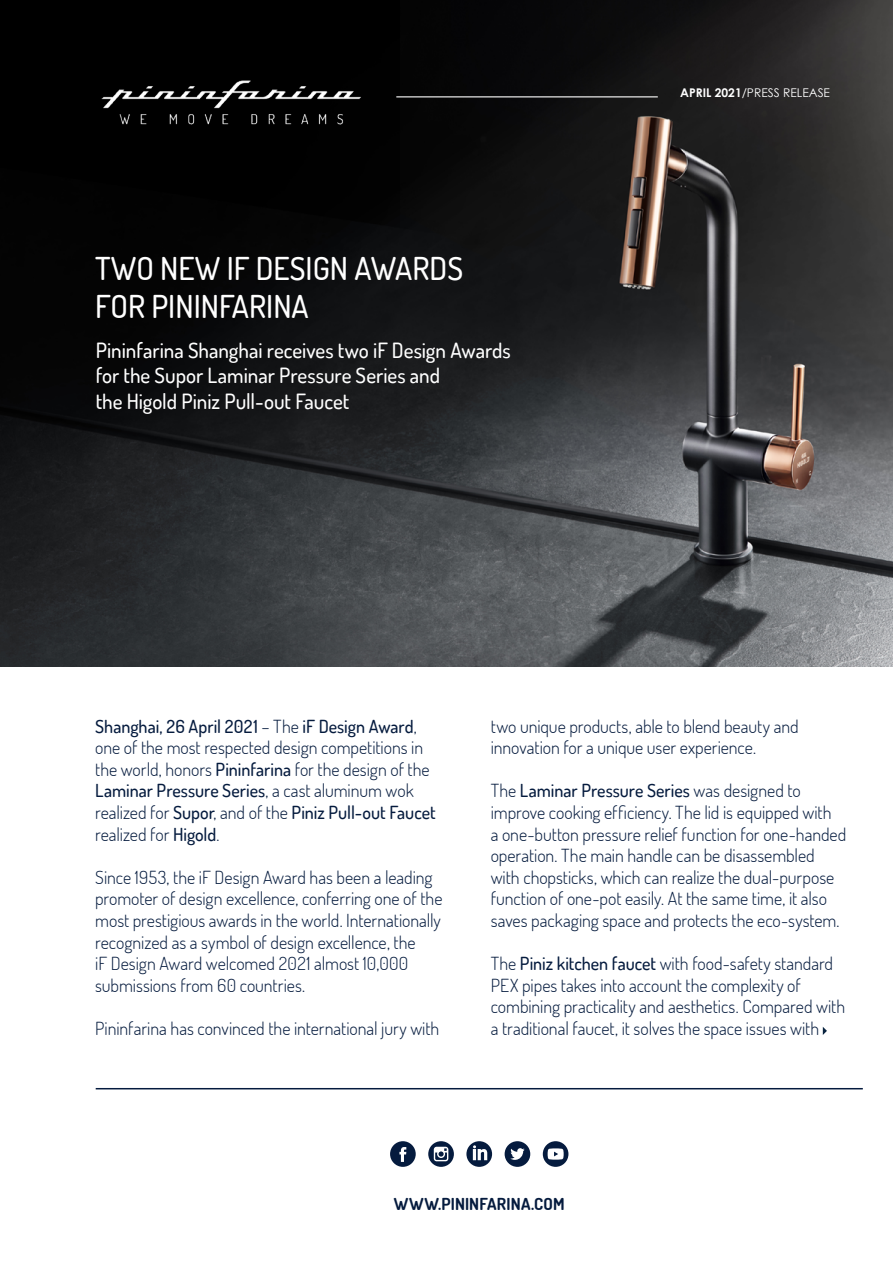
<style>
.page{position:relative;width:893px;height:1263px;background:#fff}
.page>*{position:absolute;margin:0;border:0;box-sizing:border-box;transform-origin:0 0}
.t1{font:500 31.5px/37.8px "Terminal Dosis";color:#fff}
.t2{font:500 21px/25.2px "Terminal Dosis";letter-spacing:-.005em;color:#fff}
.t3{font:300 18px/21.6px "Terminal Dosis";letter-spacing:-.005em;color:#051b3e}
.t4{font:700 16.5px "Terminal Dosis";letter-spacing:.01em;color:#051b3e}
.t5{font:12px "Century Gothic";color:#fff}
.s1{font-weight:700}
.s2{font-weight:500}
</style>
<div class="page">
<img style="left:0;top:0;width:893px;height:667px">
<svg style="left:823px;top:1027px;width:4px;height:8px"></svg>
<hr style="left:96px;top:1088px;width:767px;height:1px;background:#051b3e">
<svg style="left:390px;top:1141px;width:26px;height:26px"></svg>
<svg style="left:428px;top:1141px;width:26px;height:26px"></svg>
<svg style="left:466px;top:1141px;width:26px;height:26px"></svg>
<svg style="left:505px;top:1141px;width:25px;height:26px"></svg>
<svg style="left:543px;top:1141px;width:25px;height:26px"></svg>
<hr style="left:396px;top:96px;width:262px;height:1px;background:#fff">
<img style="left:98px;top:70px;width:267px;height:60px">
<h1 class="t1" style="left:95px;top:248px;width:370px">TWO NEW IF DESIGN AWARDS<br>FOR PININFARINA</h1>
<p class="t2" style="left:96px;top:337px;width:417px">Pininfarina Shanghai receives two iF Design Awards for the Supor Laminar Pressure Series and<br>the Higold Piniz Pull-out Faucet</p>
<p class="t5" style="left:680px;top:85px;width:151px"><span class="s1">APRIL 2021</span>/PRESS RELEASE</p>
<p class="t3" style="left:95px;top:715px;width:342px"><span class="s2">Shanghai, 26 April 2021</span> – The <span class="s2">iF Design Award</span>, one of the most respected design competitions in the world, honors <span class="s2">Pininfarina</span> for the design of the <span class="s2">Laminar Pressure Series</span>, a cast aluminum wok realized for <span class="s2">Supor</span>, and of the <span class="s2">Piniz Pull-out Faucet </span>realized for <span class="s2">Higold</span>.</p>
<p class="t3" style="left:95px;top:866px;width:349px">Since 1953, the iF Design Award has been a leading promoter of design excellence, conferring one of the most prestigious awards in the world. Internationally recognized as a symbol of design excellence, the<br>iF Design Award welcomed 2021 almost 10,000 submissions from 60 countries.</p>
<p class="t3" style="left:95px;top:1017px;width:346px">Pininfarina has convinced the international jury with</p>
<p class="t3" style="left:491px;top:715px;width:309px">two unique products, able to blend beauty and innovation for a unique user experience.</p>
<p class="t3" style="left:491px;top:779px;width:357px">The <span class="s2">Laminar Pressure Series</span> was designed to improve cooking efficiency. The lid is equipped with<br>a one-button pressure relief function for one-handed operation. The main handle can be disassembled with chopsticks, which can realize the dual-purpose function of one-pot easily. At the same time, it also saves packaging space and protects the eco-system.</p>
<p class="t3" style="left:491px;top:952px;width:356px">The <span class="s2">Piniz kitchen faucet</span> with food-safety standard PEX pipes takes into account the complexity of combining practicality and aesthetics. Compared with a traditional faucet, it solves the space issues with</p>
<p class="t4" style="left:394px;top:1193px;width:172px">WWW.PININFARINA.COM</p>
</div>
